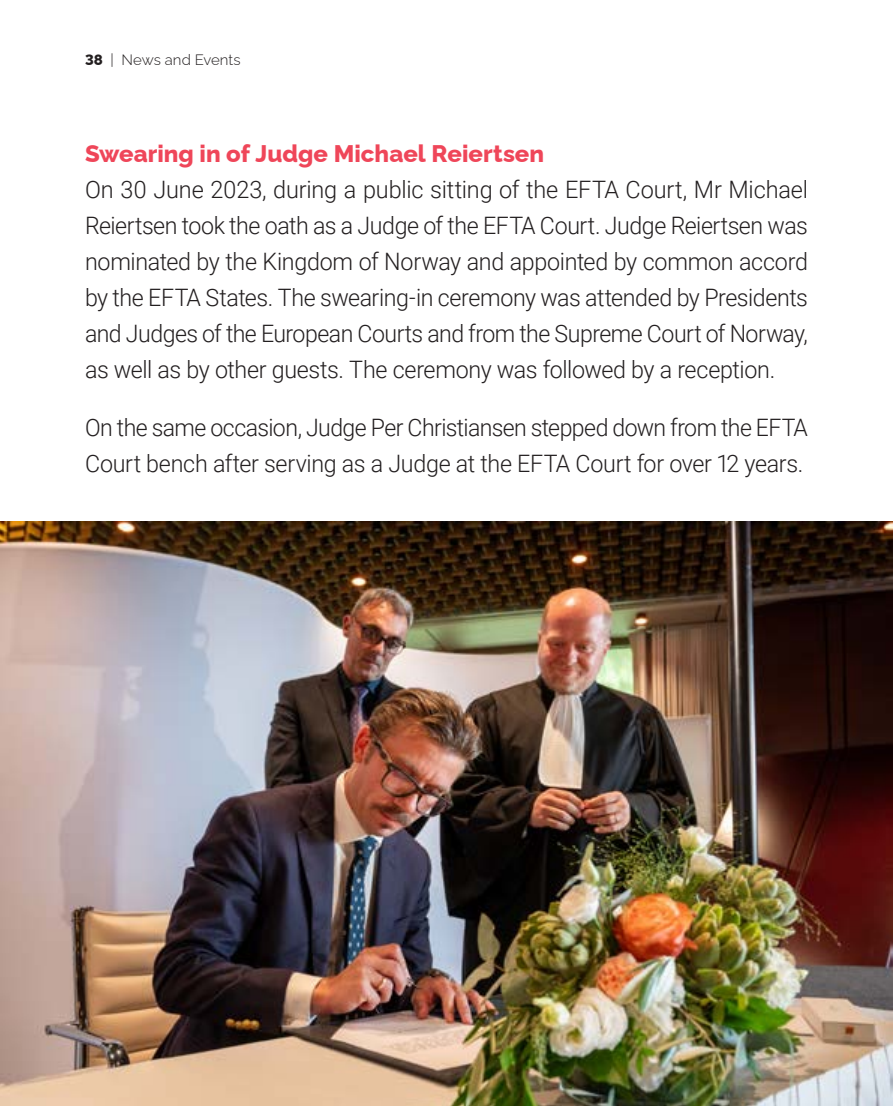
<style>
.page{position:relative;width:893px;height:1106px;background:#fff}
.page>*{position:absolute;margin:0;border:0;box-sizing:border-box;transform-origin:0 0}
.t1{font:300 24px/36px "Roboto";letter-spacing:-.02em;color:#231f20;text-align:justify}
.t2{font:300 24px/36px "Roboto";letter-spacing:-.02em;color:#231f20;scale:.96 1}
.t3{font:800 24px "Raleway";letter-spacing:.005em;color:#ef4659}
.t4{font:300 15px "Raleway";color:#231f20}
.s1{font-weight:800}
</style>
<div class="page">
<img style="left:0;top:522px;width:893px;height:584px">
<p class="t4" style="left:85px;top:48px;width:157px"><span class="s1">38</span> | News and Events</p>
<p class="t3" style="left:85px;top:134px;width:461px">Swearing in of Judge Michael Reiertsen</p>
<p class="t1" style="left:85px;top:171px;width:724px">On 30 June 2023, during a public sitting of the EFTA Court, Mr Michael Reiertsen took the oath as a Judge of the EFTA Court. Judge Reiertsen was nominated by the Kingdom of Norway and appointed by common accord by the EFTA States. The swearing-in ceremony was attended by Presidents and Judges of the European Courts and from the Supreme Court of Norway, as well as by other guests. The ceremony was followed by a reception.</p>
<p class="t2" style="left:85px;top:408px;width:754px">On the same occasion, Judge Per Christiansen stepped down from the EFTA<br>Court bench after serving as a Judge at the EFTA Court for over 12 years.</p>
</div>
